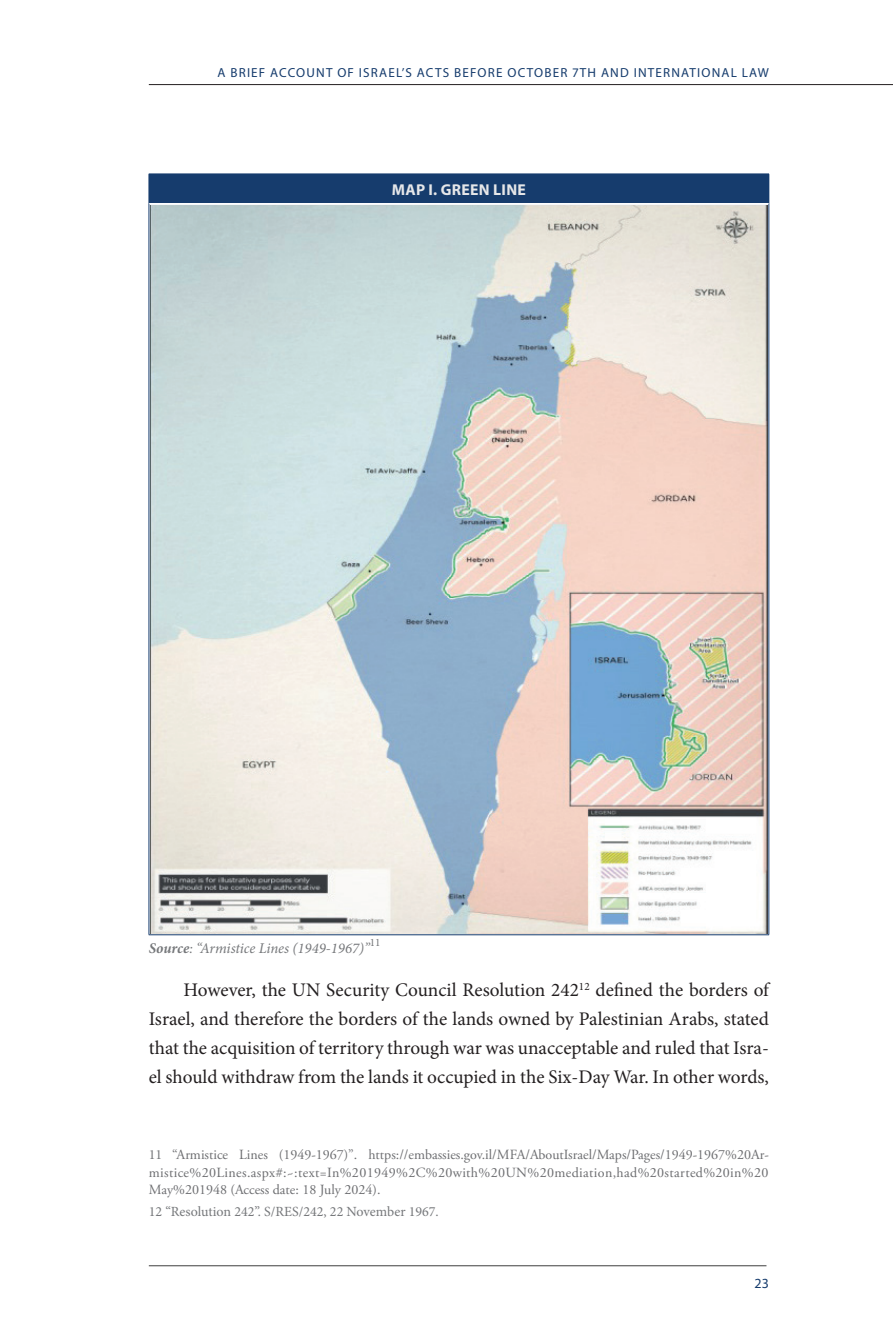
<style>
.page{position:relative;width:893px;height:1340px;background:#fff}
.page>*{position:absolute;margin:0;border:0;box-sizing:border-box;transform-origin:0 0}
.t1{font:19.25px/28.9px "Minion Pro";letter-spacing:-.005em;color:#231f20;text-align:justify}
.t2{font:700 15.75px "Myriad Pro";letter-spacing:.02em;color:#e6e7e9}
.t3{font:italic 14.88px "Minion Pro";letter-spacing:-.005em;color:#76787b}
.t4{font:14px/17.5px "Adobe Garamond Pro";color:#6c6d70;text-align:justify}
.t5{font:14px "Minion Pro";color:#76787b}
.t6{font:14px "Myriad Pro";color:#163c6d}
.t7{font:13.12px "Myriad Pro";letter-spacing:.09em;color:#163c6d}
.s1{font-weight:700}
.s2{font-family:"Minion Pro";color:#76787b}
</style>
<div class="page">
<hr style="left:149px;top:1265px;width:617px;height:1px;background:#3e3e3f">
<hr style="left:149px;top:84px;width:744px;height:1px;background:#231f20">
<div style="left:149px;top:174px;width:620px;height:30px;background:#163c6d"></div>
<hr style="left:149px;top:204px;width:1px;height:730px;background:#163c6d">
<hr style="left:768px;top:204px;width:1px;height:730px;background:#163c6d">
<hr style="left:149px;top:934px;width:620px;height:1px;background:#163c6d">
<hr style="left:149px;top:203px;width:620px;height:1px;background:#fff">
<img style="left:151px;top:205px;width:616px;height:728px">
<p class="t7" style="left:218px;top:65px;width:29px">A BRIEF</p>
<p class="t7" style="left:270px;top:65px;width:19px">ACCOUNT</p>
<p class="t7" style="left:337px;top:65px;width:35px">OF ISRAEL</p>
<p class="t7" style="left:402px;top:65px;width:33px">’S ACTS</p>
<p class="t7" style="left:454px;top:65px;width:18px">BEFORE</p>
<p class="t7" style="left:507px;top:65px;width:20px">OCTOBER</p>
<p class="t7" style="left:572px;top:65px;width:39px">7TH AND</p>
<p class="t7" style="left:634px;top:65px;width:14px">INTERNATIONAL</p>
<p class="t7" style="left:742px;top:65px;width:18px">LAW</p>
<p class="t2" style="left:392px;top:179px;width:136px">MAP I. GREEN LINE</p>
<p class="t3" style="left:149px;top:937px;width:233px"><span class="s1">Source</span>: “Armistice Lines (1949-1967)”<sup>11</sup></p>
<p class="t1" style="left:149px;top:975px;width:622px;text-indent:35px">However, the UN Security Council Resolution 242<sup>12</sup> defined the borders of Israel, and therefore the borders of the lands owned by Palestinian Arabs, stated that the acquisition of territory through war was unacceptable and ruled that Isra&shy;el should withdraw from the lands it occupied in the Six-Day War. In other words,</p>
<p class="t4" style="left:149px;top:1146px;width:622px"><span class="s2">11</span> “Armistice Lines (1949-1967)”. https://embassies.gov.il/MFA/AboutIsrael/Maps/Pages/1949-1967%20Ar&shy;mistice%20Lines.aspx#:~:text=In%201949%2C%20with%20UN%20mediation,had%20started%20in%20<br>May%201948 (Access date: 18 July 2024).</p>
<p class="t5" style="left:149px;top:1202px;width:291px">12 “Resolution 242”. S/RES/242, 22 November 1967.</p>
<p class="t6" style="left:755px;top:1274px;width:16px">23</p>
</div>
